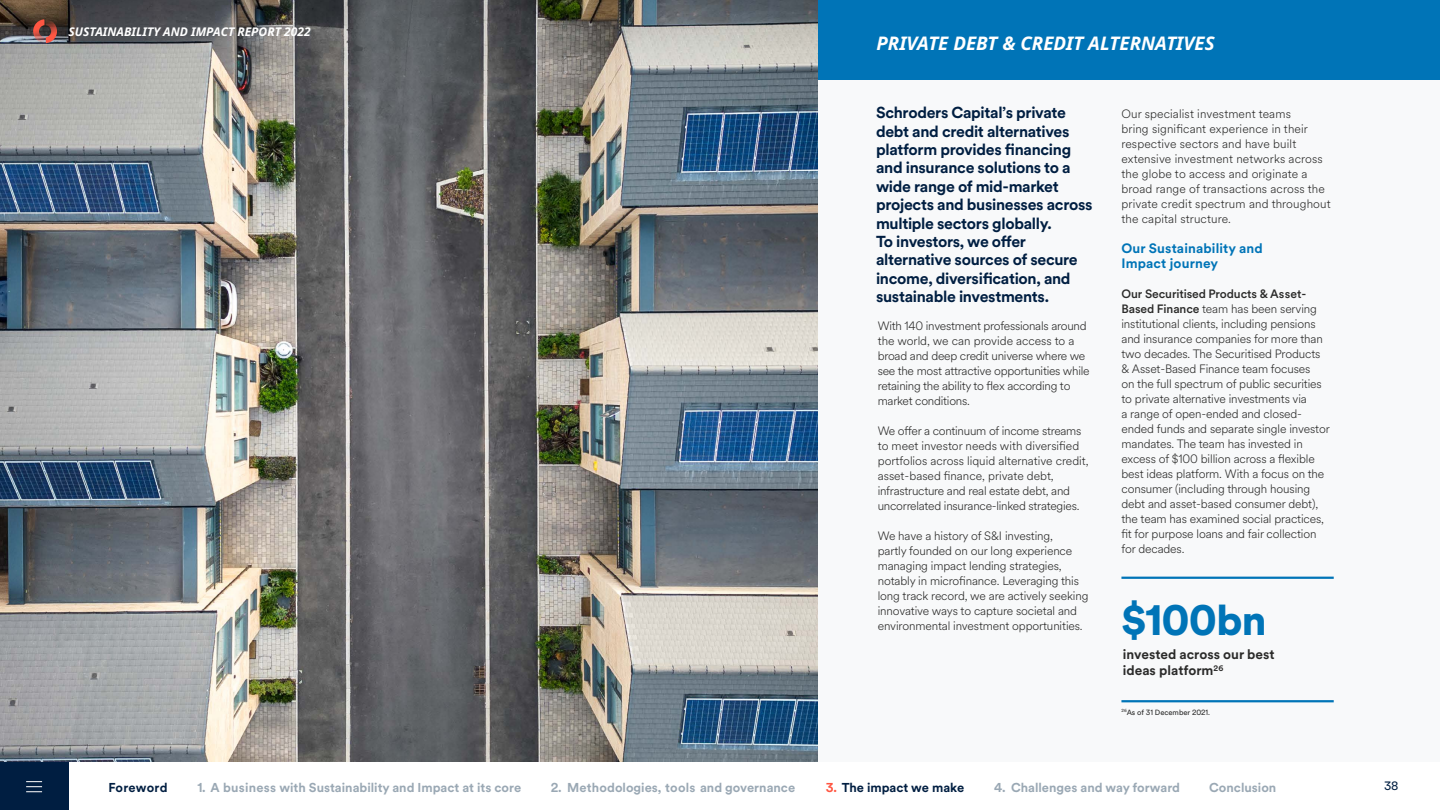
<style>
.page{position:relative;width:1440px;height:810px;background:#f8f9fa}
.page>*{position:absolute;margin:0;border:0;box-sizing:border-box;transform-origin:0 0}
.t1{font:900 42px "Schroders Circular";letter-spacing:-.02em;color:#0074b7}
.t2{font:italic 700 18.75px "Noto Sans";color:#fff}
.t3{font:700 15.75px/18.4px "Schroders Circular";letter-spacing:-.02em;color:#001e41}
.t4{font:700 13.5px/16.2px "Schroders Circular";color:#2b2b2a}
.t5{font:700 13.5px/15px "Schroders Circular";letter-spacing:.01em;color:#0074b7}
.t6{font:700 12.75px "Schroders Circular";color:#9aa8b4}
.t7{font:700 12.75px "Schroders Circular";color:#001e41}
.t8{font:300 12px/15px "Schroders Circular";letter-spacing:-.01em;color:#2b2b2a}
.t9{font:300 12px/15px "Schroders Circular";letter-spacing:.01em;color:#2b2b2a}
.t10{font:italic 700 12px "Noto Sans";color:#fff}
.t11{font:12px "Schroders Circular";color:#001e41}
.t12{font:7.5px "Schroders Circular";color:#2b2b2a}
.s1{font-weight:500}
.s2{color:#ff5642}
</style>
<div class="page">
<div style="left:796px;top:0;width:644px;height:79px;background:#0074b7"></div>
<hr style="left:1121px;top:577px;width:213px;height:2px;background:#0074b7">
<hr style="left:1121px;top:700px;width:213px;height:2px;background:#0074b7">
<img style="left:0;top:0;width:818px;height:763px">
<div style="left:68px;top:763px;width:1372px;height:47px;background:#fff"></div>
<div style="left:0;top:763px;width:68px;height:47px;background:#001e41"></div>
<svg style="left:26px;top:781px;width:16px;height:11px"></svg>
<svg style="left:33px;top:19px;width:24px;height:24px"></svg>
<p class="t10" style="left:68px;top:23px;width:244px">SUSTAINABILITY AND IMPACT REPORT 2022</p>
<h2 class="t2" style="left:876px;top:30px;width:340px">PRIVATE DEBT &amp; CREDIT ALTERNATIVES</h2>
<p class="t3" style="left:876px;top:103px;width:218px">Schroders Capital’s private debt and credit alternatives platform provides financing and insurance solutions to a wide range of mid-market projects and businesses across multiple sectors globally.<br>To investors, we offer alternative sources of secure income, diversification, and sustainable investments.</p>
<p class="t8" style="left:878px;top:318px;width:213px">With 140 investment professionals around the world, we can provide access to a broad and deep credit universe where we see the most attractive opportunities while retaining the ability to flex according to market conditions.</p>
<p class="t8" style="left:878px;top:423px;width:212px">We offer a continuum of income streams to meet investor needs with diversified portfolios across liquid alternative credit, asset-based finance, private debt, infrastructure and real estate debt, and uncorrelated insurance-linked strategies.</p>
<p class="t8" style="left:878px;top:527px;width:212px">We have a history of S&amp;I investing,<br>partly founded on our long experience managing impact lending strategies, notably in microfinance. Leveraging this long track record, we are actively seeking innovative ways to capture societal and environmental investment opportunities.</p>
<p class="t9" style="left:1121px;top:106px;width:211px">Our specialist investment teams<br>bring significant experience in their respective sectors and have built extensive investment networks across the globe to access and originate a broad range of transactions across the private credit spectrum and throughout the capital structure.</p>
<p class="t5" style="left:1121px;top:240px;width:143px">Our Sustainability and<br>Impact journey</p>
<p class="t8" style="left:1121px;top:285px;width:210px"><span class="s1">Our Securitised Products &amp; Asset-Based Finance</span> team has been serving institutional clients, including pensions and insurance companies for more than two decades. The Securitised Products &amp; Asset-Based Finance team focuses<br>on the full spectrum of public securities to private alternative investments via<br>a range of open-ended and closed&shy;ended funds and separate single investor mandates. The team has invested in excess of $100 billion across a flexible best ideas platform. With a focus on the consumer (including through housing debt and asset-based consumer debt), the team has examined social practices, fit for purpose loans and fair collection for decades.</p>
<h1 class="t1" style="left:1121px;top:591px;width:147px">$100bn</h1>
<p class="t4" style="left:1123px;top:645px;width:153px">invested across our best ideas platform<sup>26</sup></p>
<p class="t12" style="left:1121px;top:707px;width:90px"><sup>26</sup>As of 31 December 2021.</p>
<p class="t7" style="left:108px;top:779px;width:61px">Foreword</p>
<p class="t6" style="left:197px;top:779px;width:325px">1. A business with Sustainability and Impact at its core</p>
<p class="t6" style="left:551px;top:779px;width:246px">2. Methodologies, tools and governance</p>
<p class="t7" style="left:826px;top:779px;width:140px"><span class="s2">3.</span> The impact we make</p>
<p class="t6" style="left:994px;top:779px;width:187px">4. Challenges and way forward</p>
<p class="t6" style="left:1209px;top:779px;width:69px">Conclusion</p>
<p class="t11" style="left:1384px;top:778px;width:16px">38</p>
</div>
